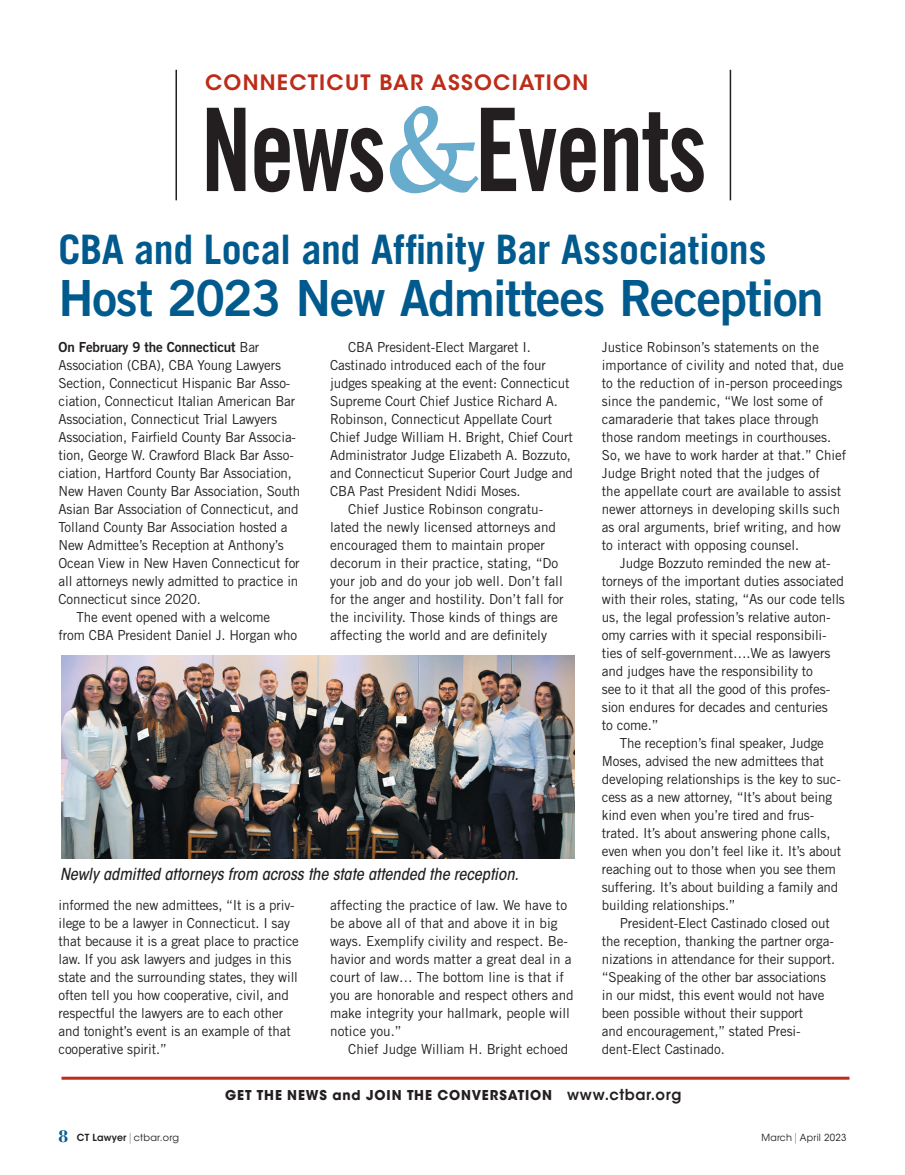
<style>
.page{position:relative;width:905px;height:1175px;background:#fff}
.page>*{position:absolute;margin:0;border:0;box-sizing:border-box;transform-origin:0 0}
.t1{font:115.35px "Trade Gothic LT Std Bd Cn 20";letter-spacing:-.02em;color:#231f20;scale:.88 1}
.t2{font:49.8px "Trade Gothic LT Std Bd 2";letter-spacing:-.025em;color:#015a8d}
.t3{font:700 40.65px "Trade Gothic LT Std";letter-spacing:-.01em;color:#015a8d}
.t4{font:600 21px "ITC Avant Garde Std";letter-spacing:.06em;color:#bc2c18}
.t5{font:italic 500 condensed 16.5px "ITC Avant Garde Std";color:#231f20}
.t6{font:13.8px/18px "Trade Gothic LT Std";letter-spacing:-.01em;color:#231f20}
.t7{font:13.8px "Trade Gothic LT Std Bd 2";letter-spacing:-.01em;color:#231f20}
.t8{font:700 13.5px "ITC Avant Garde Std";letter-spacing:.065em;color:#231f20}
.t9{font:9.75px "ITC Avant Garde Std";letter-spacing:.025em;color:#231f20}
.t10{font:9.75px "ITC Avant Garde Std";letter-spacing:.025em;color:#231f20;scale:.96 1}
.s1{font-family:"Palatino LT Std";font-weight:500;font-size:121.95px;color:#67abcd}
.s2{font-family:"Trade Gothic LT Std"}
.s3{font-weight:600;font-size:15px}
.s4{font-family:"Bodoni Std";font-weight:700;font-size:18px;color:#015a8d}
.s5{font-weight:600}
.s6{font-weight:200;font-size:10.8px}
</style>
<div class="page">
<hr style="left:175px;top:70px;width:2px;height:130px;background:#231f20">
<hr style="left:729px;top:70px;width:2px;height:130px;background:#231f20">
<hr style="left:62px;top:1076px;width:787px;height:3px;background:#bc2c18">
<img style="left:62px;top:656px;width:512px;height:202px">
<h3 class="t4" style="left:205px;top:69px;width:384px">CONNECTICUT BAR ASSOCIATION</h3>
<h1 class="t1" style="left:201px;top:80px;width:577px">News<span class="s1">&amp;</span>Events</h1>
<h3 class="t3" style="left:58px;top:224px;width:709px">CBA and Local and Affinity Bar Associations</h3>
<h2 class="t2" style="left:58px;top:267px;width:766px">Host 2023 New Admittees Reception</h2>
<p class="t7" style="left:58px;top:339px;width:202px">On February 9 the Connecticut <span class="s2">Bar</span></p>
<p class="t6" style="left:58px;top:356px;width:224px">Association (CBA), CBA Young Lawyers</p>
<p class="t6" style="left:58px;top:374px;width:233px">Section, Connecticut Hispanic Bar Asso-</p>
<p class="t6" style="left:58px;top:392px;width:238px">ciation, Connecticut Italian American Bar</p>
<p class="t6" style="left:58px;top:410px;width:220px">Association, Connecticut Trial Lawyers</p>
<p class="t6" style="left:58px;top:428px;width:239px">Association, Fairfield County Bar Associa-</p>
<p class="t6" style="left:58px;top:446px;width:237px">tion, George W. Crawford Black Bar Asso-</p>
<p class="t6" style="left:58px;top:464px;width:235px">ciation, Hartford County Bar Association,</p>
<p class="t6" style="left:58px;top:482px;width:243px">New Haven County Bar Association, South</p>
<p class="t6" style="left:58px;top:500px;width:242px">Asian Bar Association of Connecticut, and</p>
<p class="t6" style="left:58px;top:518px;width:231px">Tolland County Bar Association hosted a</p>
<p class="t6" style="left:58px;top:536px;width:226px">New Admittee’s Reception at Anthony’s</p>
<p class="t6" style="left:58px;top:554px;width:243px">Ocean View in New Haven Connecticut for</p>
<p class="t6" style="left:58px;top:572px;width:241px">all attorneys newly admitted to practice in</p>
<p class="t6" style="left:58px;top:590px;width:144px">Connecticut since 2020.</p>
<p class="t6" style="left:77px;top:608px;width:195px">The event opened with a welcome</p>
<p class="t6" style="left:58px;top:626px;width:240px">from CBA President Daniel J. Horgan who</p>
<p class="t6" style="left:348px;top:338px;width:184px">CBA President-Elect Margaret I.</p>
<p class="t6" style="left:330px;top:356px;width:217px">Castinado introduced each of the four</p>
<p class="t6" style="left:330px;top:374px;width:241px">judges speaking at the event: Connecticut</p>
<p class="t6" style="left:330px;top:392px;width:229px">Supreme Court Chief Justice Richard A.</p>
<p class="t6" style="left:330px;top:410px;width:224px">Robinson, Connecticut Appellate Court</p>
<p class="t6" style="left:330px;top:428px;width:244px">Chief Judge William H. Bright, Chief Court</p>
<p class="t6" style="left:330px;top:446px;width:242px">Administrator Judge Elizabeth A. Bozzuto,</p>
<p class="t6" style="left:330px;top:464px;width:244px">and Connecticut Superior Court Judge and</p>
<p class="t6" style="left:330px;top:482px;width:192px">CBA Past President Ndidi Moses.</p>
<p class="t6" style="left:348px;top:500px;width:196px">Chief Justice Robinson congratu-</p>
<p class="t6" style="left:330px;top:518px;width:227px">lated the newly licensed attorneys and</p>
<p class="t6" style="left:330px;top:536px;width:216px">encouraged them to maintain proper</p>
<p class="t6" style="left:330px;top:554px;width:229px">decorum in their practice, stating, “Do</p>
<p class="t6" style="left:330px;top:572px;width:234px">your job and do your job well. Don’t fall</p>
<p class="t6" style="left:330px;top:590px;width:235px">for the anger and hostility. Don’t fall for</p>
<p class="t6" style="left:330px;top:608px;width:229px">the incivility. Those kinds of things are</p>
<p class="t6" style="left:330px;top:626px;width:218px">affecting the world and are definitely</p>
<p class="t5" style="left:60px;top:864px;width:460px">Newly admitted attorneys from across the state attended the reception.</p>
<p class="t6" style="left:58px;top:896px;width:242px">informed the new admittees, “It is a priv&shy;ilege to be a lawyer in Connecticut. I say that because it is a great place to practice law. If you ask lawyers and judges in this state and the surrounding states, they will often tell you how cooperative, civil, and respectful the lawyers are to each other and tonight’s event is an example of that cooperative spirit.”</p>
<p class="t6" style="left:330px;top:896px;width:245px">affecting the practice of law. We have to be above all of that and above it in big ways. Exemplify civility and respect. Be&shy;havior and words matter a great deal in a court of law… The bottom line is that if you are honorable and respect others and make integrity your hallmark, people will notice you.”</p>
<p class="t6" style="left:348px;top:1040px;width:221px">Chief Judge William H. Bright echoed</p>
<p class="t6" style="left:602px;top:338px;width:246px">Justice Robinson’s statements on the importance of civility and noted that, due to the reduction of in-person proceedings since the pandemic, “We lost some of camaraderie that takes place through those random meetings in courthouses.<br>So, we have to work harder at that.” Chief Judge Bright noted that the judges of<br>the appellate court are available to assist newer attorneys in developing skills such as oral arguments, brief writing, and how to interact with opposing counsel.</p>
<p class="t6" style="left:620px;top:554px;width:212px">Judge Bozzuto reminded the new at-</p>
<p class="t6" style="left:602px;top:572px;width:243px">torneys of the important duties associated</p>
<p class="t6" style="left:602px;top:590px;width:245px">with their roles, stating, “As our code tells</p>
<p class="t6" style="left:602px;top:608px;width:230px">us, the legal profession’s relative auton-</p>
<p class="t6" style="left:602px;top:626px;width:226px">omy carries with it special responsibili-</p>
<p class="t6" style="left:602px;top:644px;width:230px">ties of self-government….We as lawyers</p>
<p class="t6" style="left:602px;top:662px;width:213px">and judges have the responsibility to</p>
<p class="t6" style="left:602px;top:680px;width:230px">see to it that all the good of this profes-</p>
<p class="t6" style="left:602px;top:698px;width:228px">sion endures for decades and centuries</p>
<p class="t6" style="left:602px;top:716px;width:58px">to come.”</p>
<p class="t6" style="left:620px;top:734px;width:206px">The reception’s final speaker, Judge</p>
<p class="t6" style="left:601px;top:752px;width:223px">Moses, advised the new admittees that</p>
<p class="t6" style="left:601px;top:770px;width:241px">developing relationships is the key to suc-</p>
<p class="t6" style="left:602px;top:788px;width:232px">cess as a new attorney, “It’s about being</p>
<p class="t6" style="left:602px;top:806px;width:214px">kind even when you’re tired and frus-</p>
<p class="t6" style="left:602px;top:824px;width:230px">trated. It’s about answering phone calls,</p>
<p class="t6" style="left:602px;top:842px;width:241px">even when you don’t feel like it. It’s about</p>
<p class="t6" style="left:602px;top:860px;width:235px">reaching out to those when you see them</p>
<p class="t6" style="left:602px;top:878px;width:238px">suffering. It’s about building a family and</p>
<p class="t6" style="left:602px;top:896px;width:135px">building relationships.”</p>
<p class="t6" style="left:620px;top:914px;width:211px">President-Elect Castinado closed out</p>
<p class="t6" style="left:602px;top:932px;width:233px">the reception, thanking the partner orga-</p>
<p class="t6" style="left:602px;top:950px;width:235px">nizations in attendance for their support.</p>
<p class="t6" style="left:602px;top:968px;width:226px">“Speaking of the other bar associations</p>
<p class="t6" style="left:602px;top:986px;width:224px">in our midst, this event would not have</p>
<p class="t6" style="left:602px;top:1004px;width:203px">been possible without their support</p>
<p class="t6" style="left:602px;top:1022px;width:200px">and encouragement,” stated Presi-</p>
<p class="t6" style="left:602px;top:1040px;width:124px">dent-Elect Castinado.</p>
<p class="t8" style="left:225px;top:1086px;width:458px">GET THE NEWS and JOIN THE CONVERSATION <span class="s3">www.ctbar.org</span></p>
<p class="t9" style="left:58px;top:1131px;width:122px"><span class="s4">8</span> <span class="s5">CT Lawyer</span><span class="s6">|</span>ctbar.org</p>
<p class="t10" style="left:761px;top:1131px;width:90px">March<span class="s6">|</span> April 2023</p>
</div>
